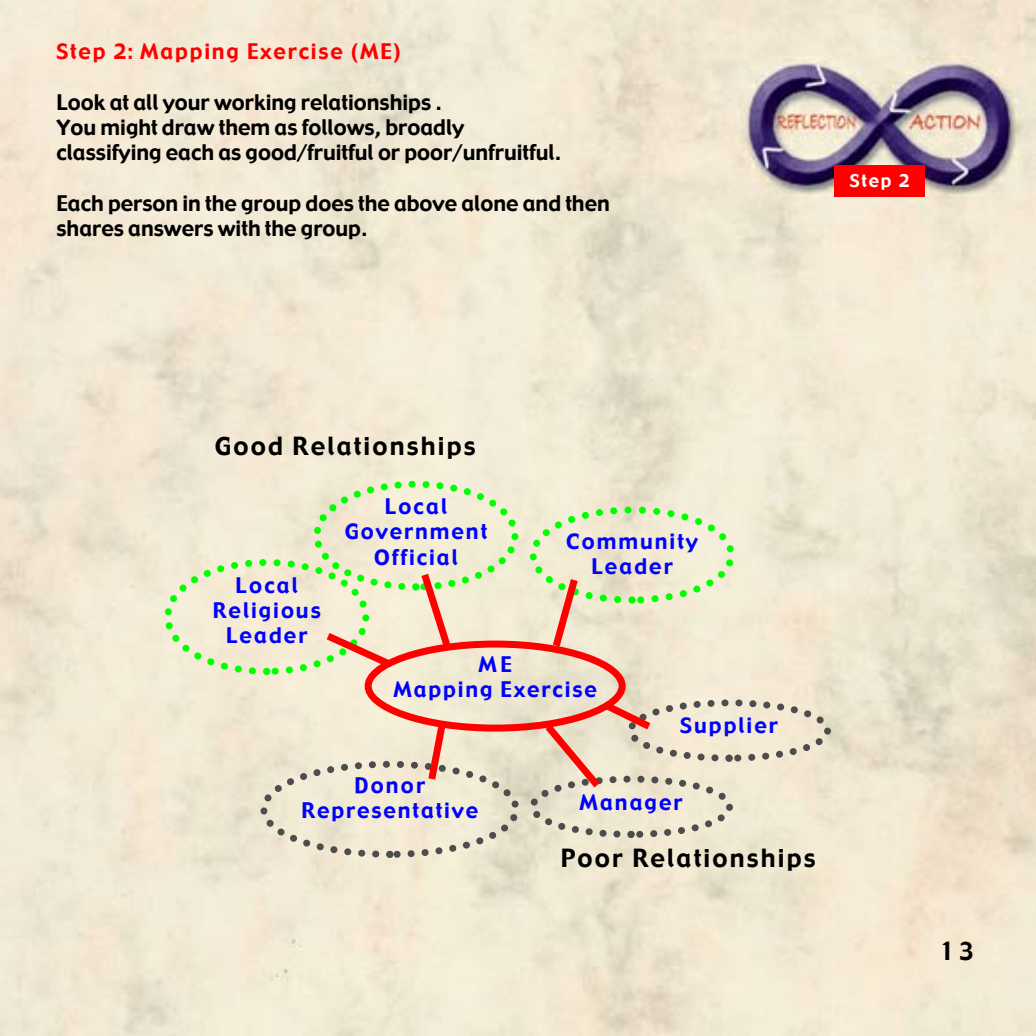
<style>
.page{position:relative;width:1036px;height:1036px;background:#fff}
.page>*{position:absolute;margin:0;border:0;box-sizing:border-box;transform-origin:0 0}
.t1{font:24.5px "Gadget";letter-spacing:.09em;color:#000}
.t2{font:21px/25.2px "Gadget";color:#000}
.t3{font:21px/25.2px "Gadget";letter-spacing:.095em;color:#00f;text-align:center}
.t4{font:21px "Gadget";letter-spacing:.085em;color:#f00}
.t5{font:17.5px "Gadget";color:#fff}
</style>
<div class="page">
<img style="left:0;top:0;width:1036px;height:1036px">
<svg style="left:161px;top:477px;width:674px;height:384px"></svg>
<div style="left:834px;top:166px;width:91px;height:31px;background:#f00"></div>
<p class="t4" style="left:57px;top:38px;width:346px">Step 2: Mapping Exercise (ME)</p>
<p class="t2" style="left:57px;top:89px;width:506px">Look at all your working relationships .<br>You might draw them as follows, broadly classifying each as good/fruitful or poor/unfruitful.</p>
<p class="t2" style="left:57px;top:190px;width:555px">Each person in the group does the above alone and then shares answers with the group.</p>
<p class="t5" style="left:850px;top:169px;width:61px">Step 2</p>
<p class="t1" style="left:215px;top:431px;width:263px">Good Relationships</p>
<p class="t3" style="left:213px;top:572px;width:110px">Local<br>Religious<br>Leader</p>
<p class="t3" style="left:345px;top:494px;width:144px">Local<br>Government<br>Official</p>
<p class="t3" style="left:566px;top:528px;width:133px">Community<br>Leader</p>
<p class="t3" style="left:393px;top:651px;width:205px">ME<br>Mapping Exercise</p>
<p class="t3" style="left:680px;top:712px;width:99px">Supplier</p>
<p class="t3" style="left:302px;top:773px;width:178px">Donor<br>Representative</p>
<p class="t3" style="left:580px;top:789px;width:105px">Manager</p>
<p class="t1" style="left:561px;top:842px;width:257px">Poor Relationships</p>
<p class="t1" style="left:940px;top:936px;width:36px">13</p>
</div>
